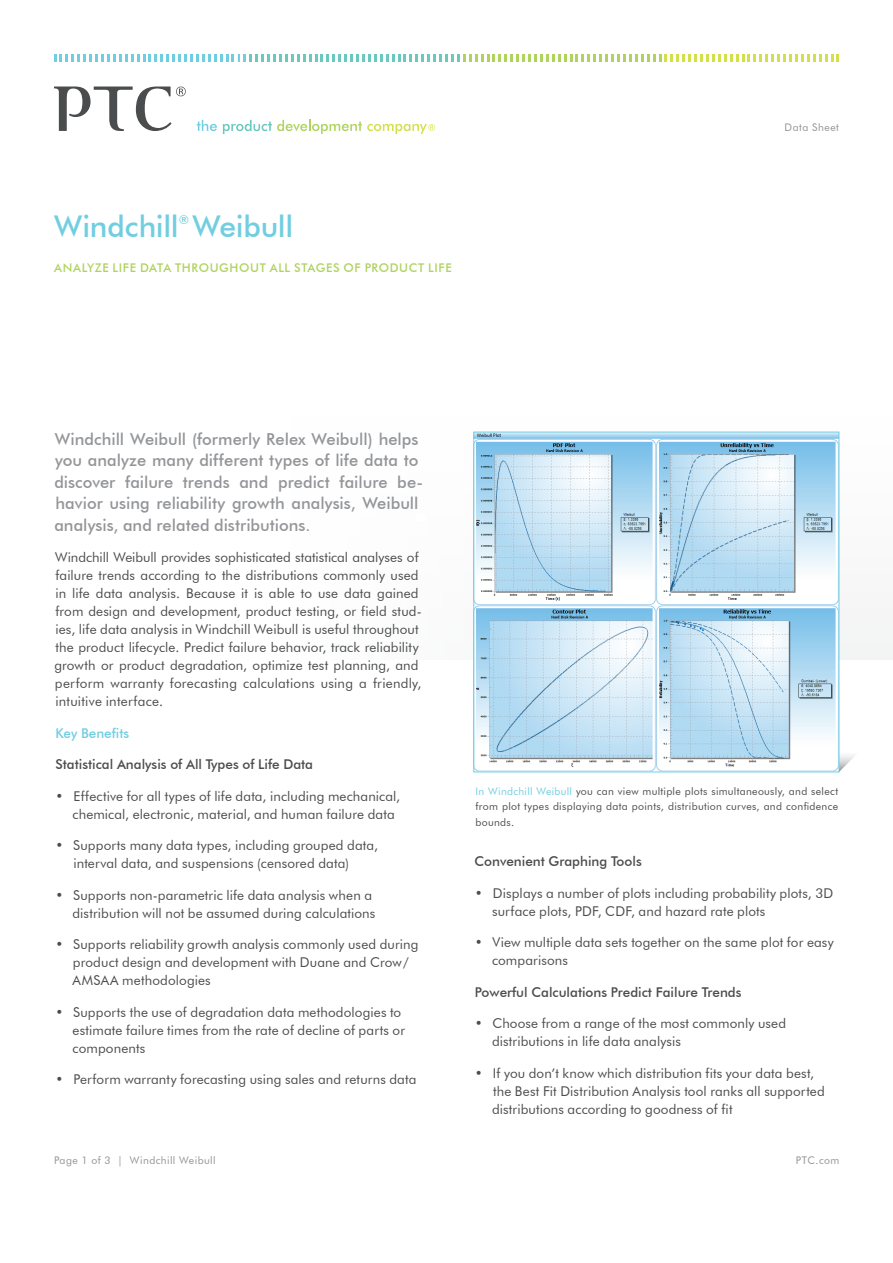
<style>
.page{position:relative;width:893px;height:1263px;background:#fff}
.page>*{position:absolute;margin:0;border:0;box-sizing:border-box;transform-origin:0 0}
._1__Headline_-_hatch{font:500 30px "Futura BT";letter-spacing:-.01em;color:#71cee1}
._5__Pull_Quote_-_hat{font:500 16.5px/21.6px "Futura BT";color:#939598}
._3__Text_bullet___nu{font:13.5px/18px "Futura BT";letter-spacing:.01em;color:#4b4c4d}
._3__Text_Body_-_hatc{font:13.5px/18px "Futura BT";letter-spacing:.01em;color:#4b4c4d}
._3__Text_Subhead_2{font:500 13.5px "Futura BT";color:#4b4c4d}
._3__Text_Subhead_1{font:500 13.5px "Futura BT";color:#71cee1}
._1__Headline_-_hatch-2{font:500 12.3px "Futura BT";color:#71cee1}
._1__Headline_Subhead{font:500 12px "Futura BT";letter-spacing:.05em;color:#b0d360}
._4__Caption_-_hatch{font:10.5px/15.8px "Futura BT";letter-spacing:.03em;color:#4b4c4d;text-align:justify}
.t1{font:10.5px "Futura BT";letter-spacing:.045em;color:#919396}
.s1{color:#71cee1}
</style>
<div class="page">
<svg style="left:197px;top:120px;width:20px;height:11px"></svg>
<svg style="left:54px;top:54px;width:785px;height:8px"></svg>
<svg style="left:54px;top:87px;width:132px;height:44px"></svg>
<svg style="left:223px;top:120px;width:212px;height:14px"></svg>
<img style="left:839px;top:753px;width:15px;height:19px">
<img style="left:476px;top:434px;width:361px;height:336px">
<div style="left:474px;top:432px;width:365px;height:340px;border:1px solid #71cee1"></div>
<p class="_1__Headline_-_hatch" style="left:54px;top:208px;width:126px">Windchill</p>
<p class="_1__Headline_-_hatch-2" style="left:179px;top:212px;width:12px">®</p>
<p class="_1__Headline_-_hatch" style="left:192px;top:208px;width:102px">Weibull</p>
<p class="_1__Headline_Subhead" style="left:54px;top:260px;width:399px">ANALYZE LIFE DATA THROUGHOUT ALL STAGES OF PRODUCT LIFE</p>
<p class="t1" style="left:785px;top:121px;width:56px">Data Sheet</p>
<p class="_5__Pull_Quote_-_hat" style="left:54px;top:428px;width:370px">Windchill Weibull (formerly Relex Weibull) helps you analyze many different types of life data to discover failure trends and predict failure be&shy;havior using reliability growth analysis, Weibull analysis, and related distributions.</p>
<p class="_3__Text_Body_-_hatc" style="left:54px;top:548px;width:369px">Windchill Weibull provides sophisticated statistical analyses of failure trends according to the distributions commonly used in life data analysis. Because it is able to use data gained from design and development, product testing, or field stud&shy;ies, life data analysis in Windchill Weibull is useful throughout the product lifecycle. Predict failure behavior, track reliability growth or product degradation, optimize test planning, and perform warranty forecasting calculations using a friendly, intuitive interface.</p>
<p class="_3__Text_Subhead_1" style="left:55px;top:725px;width:75px">Key Benefits</p>
<p class="_3__Text_Subhead_2" style="left:55px;top:756px;width:259px">Statistical Analysis of All Types of Life Data</p>
<p class="_3__Text_bullet___nu" style="left:73px;top:787px;width:329px;text-indent:-17px">• Effective for all types of life data, including mechanical, chemical, electronic, material, and human failure data</p>
<p class="_3__Text_bullet___nu" style="left:73px;top:836px;width:306px;text-indent:-18px">• Supports many data types, including grouped data, interval data, and suspensions (censored data)</p>
<p class="_3__Text_bullet___nu" style="left:55px;top:886px;width:322px;text-align:right">• Supports non-parametric life data analysis when a distribution will not be assumed during calculations</p>
<p class="_3__Text_bullet___nu" style="left:73px;top:935px;width:347px;text-indent:-17px">• Supports reliability growth analysis commonly used during product design and development with Duane and Crow/<br>AMSAA methodologies</p>
<p class="_3__Text_bullet___nu" style="left:73px;top:1003px;width:334px;text-indent:-17px">• Supports the use of degradation data methodologies to estimate failure times from the rate of decline of parts or components</p>
<p class="_3__Text_bullet___nu" style="left:55px;top:1070px;width:363px">• Perform warranty forecasting using sales and returns data</p>
<p class="_4__Caption_-_hatch" style="left:475px;top:783px;width:364px"><span class="s1">In Windchill Weibull</span> you can view multiple plots simultaneously, and select from plot types displaying data points, distribution curves, and confidence bounds.</p>
<p class="_3__Text_Subhead_2" style="left:474px;top:853px;width:169px">Convenient Graphing Tools</p>
<p class="_3__Text_bullet___nu" style="left:492px;top:884px;width:343px;text-indent:-17px">• Displays a number of plots including probability plots, 3D surface plots, PDF, CDF, and hazard rate plots</p>
<p class="_3__Text_bullet___nu" style="left:492px;top:933px;width:343px;text-indent:-17px">• View multiple data sets together on the same plot for easy comparisons</p>
<p class="_3__Text_Subhead_2" style="left:475px;top:983px;width:268px">Powerful Calculations Predict Failure Trends</p>
<p class="_3__Text_bullet___nu" style="left:492px;top:1014px;width:296px;text-indent:-17px">• Choose from a range of the most commonly used distributions in life data analysis</p>
<p class="_3__Text_bullet___nu" style="left:492px;top:1064px;width:334px;text-indent:-17px">• If you don’t know which distribution fits your data best, the Best Fit Distribution Analysis tool ranks all supported distributions according to goodness of fit</p>
<p class="t1" style="left:54px;top:1154px;width:163px">Page 1 of 3 | Windchill Weibull</p>
<p class="t1" style="left:796px;top:1154px;width:45px">PTC.com</p>
</div>
